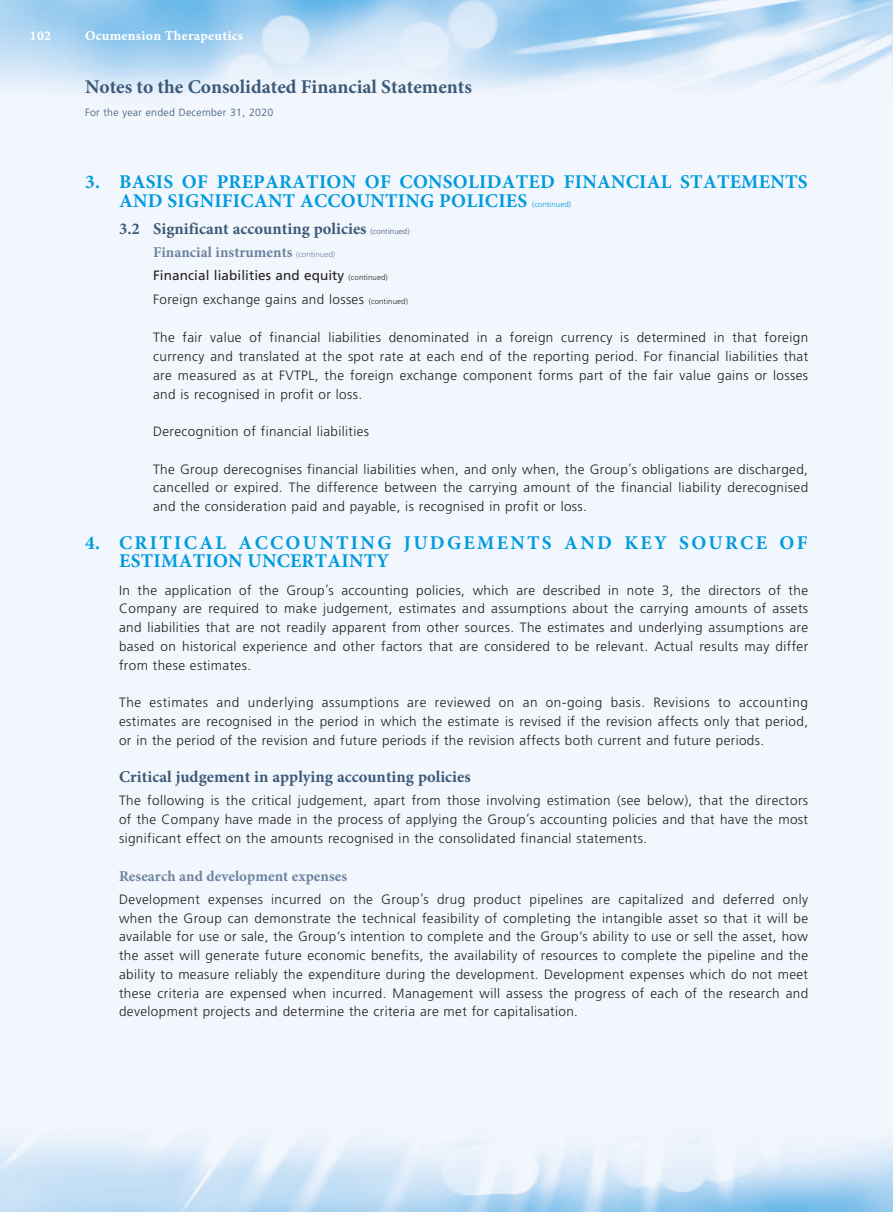
<style>
.page{position:relative;width:893px;height:1212px;background:#fff}
.page>*{position:absolute;margin:0;border:0;box-sizing:border-box;transform-origin:0 0}
.t1{font:700 19.5px/19.5px "Minion Pro";letter-spacing:.01em;color:#009bde}
.t2{font:700 19.5px/18.8px "Minion Pro";letter-spacing:.12em;color:#009bde}
.t3{font:700 19.5px "Minion Pro";color:#3c5977}
.t4{font:700 16.5px "Minion Pro";color:#3c5977}
.t5{font:700 15px "Minion Pro";color:#6c83a0}
.t6{font:300 13.5px/18.8px "Frutiger LT Std";letter-spacing:.03em;color:#231f20;text-align:justify}
.t7{font:13.5px/23.7px "Frutiger LT Std";letter-spacing:.01em;color:#231f20}
.t8{font:13.5px "Minion Pro Bold Capt";letter-spacing:.02em;color:#fff}
.t9{font:300 10.5px "Frutiger LT Std";letter-spacing:.03em;color:#3c5977}
.t10{font:300 7.8px "Frutiger LT Std";letter-spacing:.015em;color:#009bde}
.s1{font-family:"Frutiger LT Std";font-weight:300;font-size:7.8px}
.s2{font-weight:300;font-size:7.8px}
.s3{font-weight:300}
</style>
<div class="page">
<img style="left:0;top:0;width:892px;height:1212px">
<hr style="left:892px;top:0;width:1px;height:1212px;background:#f2f6fd">
<p class="t8" style="left:30px;top:28px;width:23px">102</p>
<p class="t8" style="left:85px;top:28px;width:160px">Ocumension Therapeutics</p>
<h1 class="t3" style="left:85px;top:73px;width:388px">Notes to the Consolidated Financial Statements</h1>
<p class="t9" style="left:85px;top:107px;width:190px">For the year ended December 31, 2020</p>
<h1 class="t1" style="left:119px;top:171px;width:690px;text-indent:-34px">3. BASIS OF PREPARATION OF CONSOLIDATED FINANCIAL STATEMENTS<br>AND SIGNIFICANT ACCOUNTING POLICIES</h1>
<p class="t10" style="left:532px;top:200px;width:41px">(continued)</p>
<p class="t4" style="left:119px;top:217px;width:292px">3.2 Significant accounting policies <span class="s1">(continued)</span></p>
<p class="t5" style="left:153px;top:242px;width:184px">Financial instruments <span class="s1">(continued)</span></p>
<p class="t7" style="left:153px;top:264px;width:256px">Financial liabilities and equity <span class="s2">(continued)<br></span><span class="s3">Foreign exchange gains and losses</span> <span class="s2">(continued)</span></p>
<p class="t6" style="left:153px;top:328px;width:657px">The fair value of financial liabilities denominated in a foreign currency is determined in that foreign currency and translated at the spot rate at each end of the reporting period. For financial liabilities that are measured as at FVTPL, the foreign exchange component forms part of the fair value gains or losses and is recognised in profit or loss.</p>
<p class="t6" style="left:153px;top:422px;width:218px">Derecognition of financial liabilities</p>
<p class="t6" style="left:153px;top:460px;width:657px">The Group derecognises financial liabilities when, and only when, the Group’s obligations are discharged, cancelled or expired. The difference between the carrying amount of the financial liability derecognised and the consideration paid and payable, is recognised in profit or loss.</p>
<h1 class="t2" style="left:119px;top:533px;width:690px;text-indent:-34px">4. CRITICAL ACCOUNTING JUDGEMENTS AND KEY SOURCE OF<br>ESTIMATION UNCERTAINTY</h1>
<p class="t6" style="left:119px;top:581px;width:691px">In the application of the Group’s accounting policies, which are described in note 3, the directors of the Company are required to make judgement, estimates and assumptions about the carrying amounts of assets and liabilities that are not readily apparent from other sources. The estimates and underlying assumptions are based on historical experience and other factors that are considered to be relevant. Actual results may differ from these estimates.</p>
<p class="t6" style="left:119px;top:693px;width:690px">The estimates and underlying assumptions are reviewed on an on-going basis. Revisions to accounting estimates are recognised in the period in which the estimate is revised if the revision affects only that period, or in the period of the revision and future periods if the revision affects both current and future periods.</p>
<p class="t4" style="left:119px;top:765px;width:353px">Critical judgement in applying accounting policies</p>
<p class="t6" style="left:119px;top:791px;width:691px">The following is the critical judgement, apart from those involving estimation (see below), that the directors of the Company have made in the process of applying the Group’s accounting policies and that have the most significant effect on the amounts recognised in the consolidated financial statements.</p>
<p class="t5" style="left:119px;top:865px;width:230px">Research and development expenses</p>
<p class="t6" style="left:119px;top:890px;width:691px">Development expenses incurred on the Group’s drug product pipelines are capitalized and deferred only when the Group can demonstrate the technical feasibility of completing the intangible asset so that it will be available for use or sale, the Group’s intention to complete and the Group’s ability to use or sell the asset, how the asset will generate future economic benefits, the availability of resources to complete the pipeline and the ability to measure reliably the expenditure during the development. Development expenses which do not meet these criteria are expensed when incurred. Management will assess the progress of each of the research and development projects and determine the criteria are met for capitalisation.</p>
</div>
